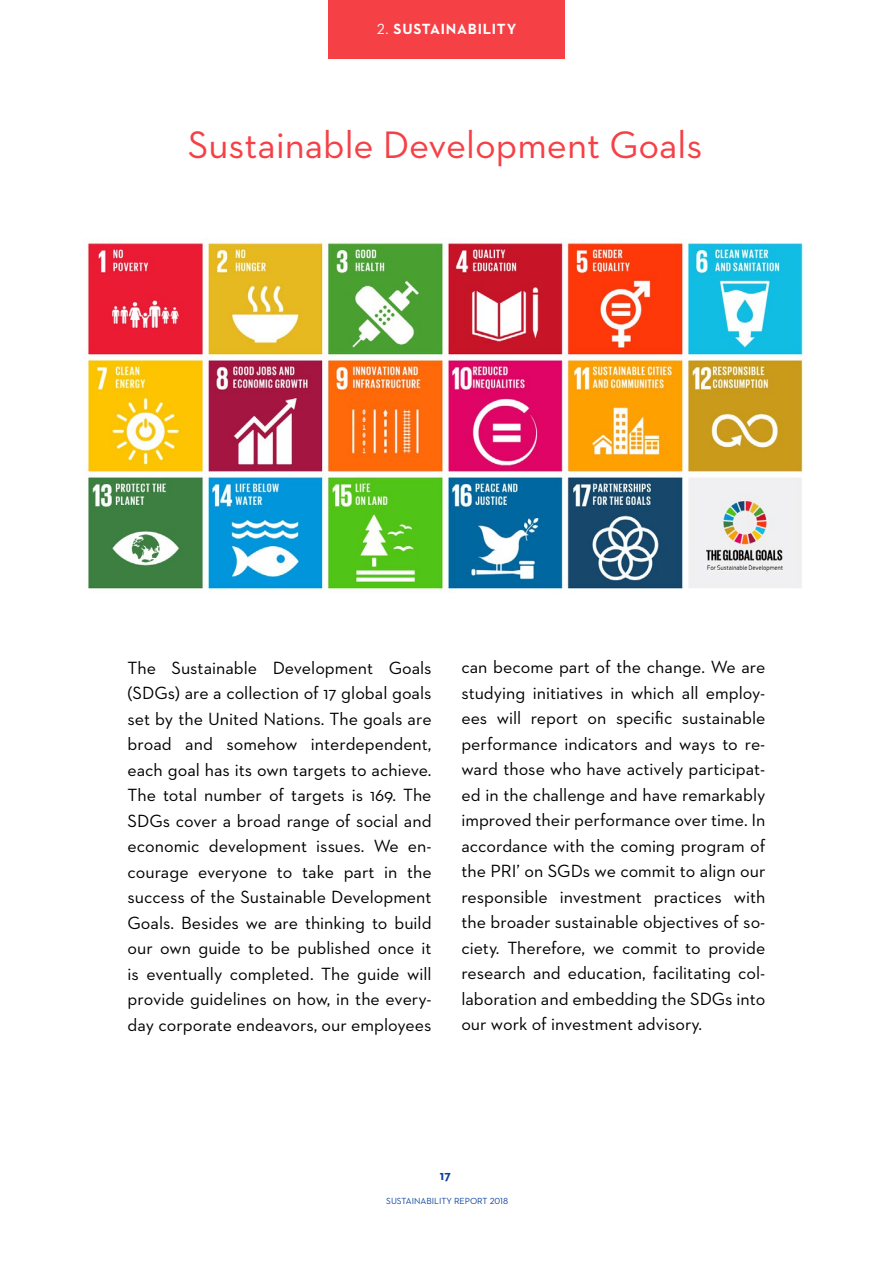
<style>
.page{position:relative;width:893px;height:1263px;background:#fff}
.page>*{position:absolute;margin:0;border:0;box-sizing:border-box;transform-origin:0 0}
.t1{font:39px "Neutraface 2 Text";color:#f54146}
.t2{font:18px/25.5px "Neutraface 2 Text";color:#000;text-align:justify}
.t3{font:700 15px "Neutraface 2 Text";letter-spacing:.05em;color:#fff}
.t4{font:700 13.5px "Neutraface 2 Text";color:#0a419b}
.t5{font:9px "Neutraface 2 Text";color:#0a419b}
.s1{font-weight:400}
</style>
<div class="page">
<div style="left:328px;top:0;width:237px;height:58px;background:#f54146"></div>
<img style="left:86px;top:238px;width:717px;height:355px">
<p class="t3" style="left:377px;top:20px;width:141px"><span class="s1">2.</span> SUSTAINABILITY</p>
<h1 class="t1" style="left:188px;top:120px;width:516px">Sustainable Development Goals</h1>
<p class="t2" style="left:128px;top:654px;width:306px">The Sustainable Development Goals (SDGs) are a collection of 17 global goals set by the United Nations. The goals are broad and somehow interdependent, each goal has its own targets to achieve.<br>The total number of targets is 169. The SDGs cover a broad range of social and economic development issues. We en&shy;courage everyone to take part in the success of the Sustainable Development Goals. Besides we are thinking to build our own guide to be published once it is eventually completed. The guide will provide guidelines on how, in the every&shy;day corporate endeavors, our employees</p>
<p class="t2" style="left:461px;top:654px;width:306px">can become part of the change. We are studying initiatives in which all employ&shy;ees will report on specific sustainable performance indicators and ways to re&shy;ward those who have actively participat&shy;ed in the challenge and have remarkably improved their performance over time. In accordance with the coming program of the PRI’ on SGDs we commit to align our responsible investment practices with the broader sustainable objectives of so&shy;ciety. Therefore, we commit to provide research and education, facilitating col&shy;laboration and embedding the SDGs into our work of investment advisory.</p>
<p class="t4" style="left:440px;top:1166px;width:13px">17</p>
<p class="t5" style="left:386px;top:1195px;width:123px">SUSTAINABILITY REPORT 2018</p>
</div>
